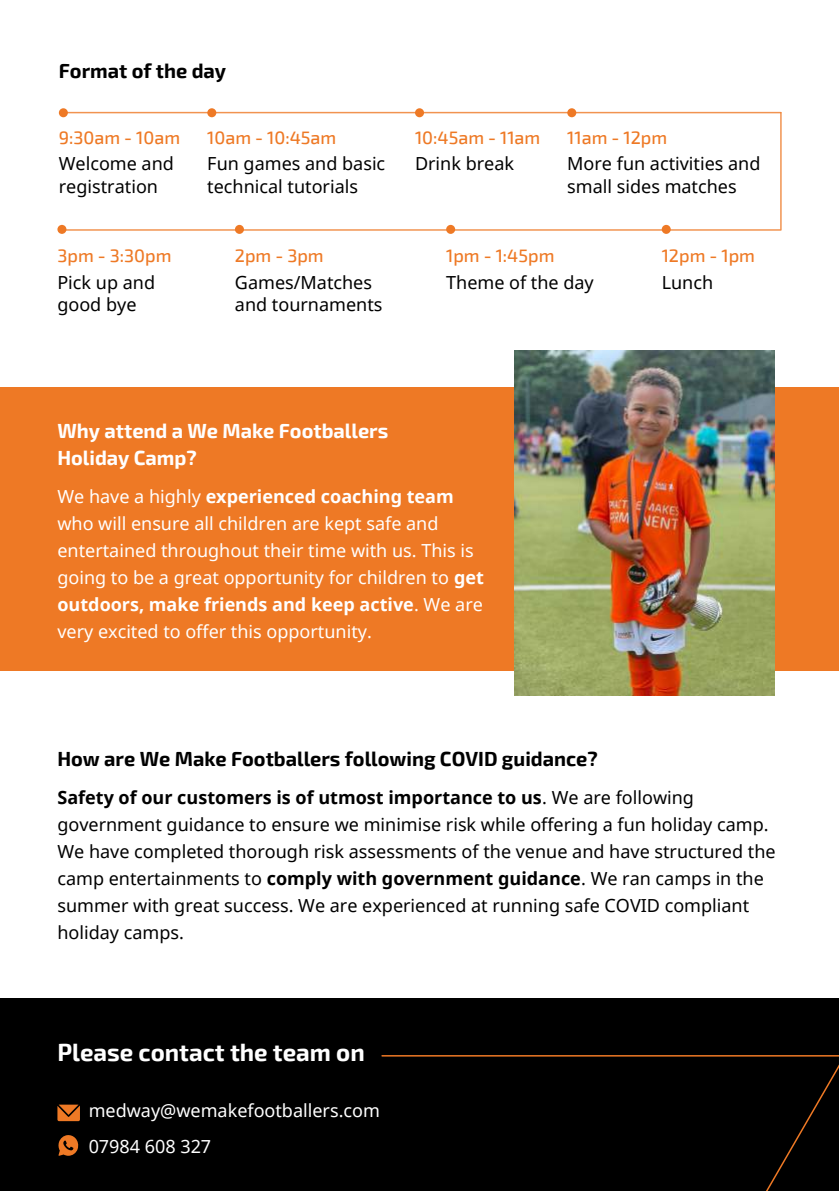
<style>
.page{position:relative;width:839px;height:1191px;background:#fff}
.page>*{position:absolute;margin:0;border:0;box-sizing:border-box;transform-origin:0 0}
.t1{font:700 24px "Exo 2";color:#fff}
.t2{font:700 20px "Exo 2";color:#000}
.t3{font:700 20px/27px "Exo 2";color:#fff}
.t4{font:18px/27px "Noto Sans";color:#000}
.t5{font:18px/27px "Noto Sans";color:#fff}
.t6{font:500 18px "Exo 2";color:#ee7925}
.s1{font-weight:700}
</style>
<div class="page">
<div style="left:0;top:387px;width:838px;height:284px;background:#ee7925"></div>
<div style="left:0;top:998px;width:838px;height:193px;background:#000"></div>
<svg style="left:766px;top:1066px;width:72px;height:125px"></svg>
<svg style="left:57px;top:1105px;width:23px;height:16px"></svg>
<svg style="left:58px;top:1135px;width:21px;height:21px"></svg>
<hr style="left:780px;top:113px;width:1px;height:117px;background:#ee7925">
<div style="left:59px;top:108px;width:9px;height:9px;background:#ee7925;border-radius:50%"></div>
<div style="left:207px;top:108px;width:9px;height:9px;background:#ee7925;border-radius:50%"></div>
<div style="left:415px;top:108px;width:9px;height:9px;background:#ee7925;border-radius:50%"></div>
<div style="left:567px;top:108px;width:9px;height:9px;background:#ee7925;border-radius:50%"></div>
<div style="left:661px;top:225px;width:9px;height:9px;background:#ee7925;border-radius:50%"></div>
<div style="left:446px;top:225px;width:9px;height:9px;background:#ee7925;border-radius:50%"></div>
<div style="left:235px;top:225px;width:9px;height:9px;background:#ee7925;border-radius:50%"></div>
<div style="left:57px;top:225px;width:9px;height:9px;background:#ee7925;border-radius:50%"></div>
<hr style="left:63px;top:112px;width:717px;height:1px;background:#ee7925">
<hr style="left:62px;top:229px;width:718px;height:2px;background:#ee7925">
<hr style="left:382px;top:1055px;width:456px;height:2px;background:#ee7925">
<img style="left:514px;top:351px;width:260px;height:345px">
<p class="t2" style="left:59px;top:58px;width:169px">Format of the day</p>
<p class="t6" style="left:59px;top:126px;width:123px">9:30am - 10am</p>
<p class="t6" style="left:207px;top:126px;width:130px">10am - 10:45am</p>
<p class="t6" style="left:415px;top:126px;width:127px">10:45am - 11am</p>
<p class="t6" style="left:567px;top:126px;width:101px">11am - 12pm</p>
<p class="t4" style="left:59px;top:152px;width:117px;line-height:22.6px">Welcome and registration</p>
<p class="t4" style="left:207px;top:152px;width:179px;line-height:22.6px">Fun games and basic technical tutorials</p>
<p class="t4" style="left:415px;top:150px;width:101px">Drink break</p>
<p class="t4" style="left:567px;top:152px;width:195px;line-height:22.6px">More fun activities and small sides matches</p>
<p class="t6" style="left:57px;top:244px;width:115px">3pm - 3:30pm</p>
<p class="t6" style="left:235px;top:244px;width:90px">2pm - 3pm</p>
<p class="t6" style="left:446px;top:244px;width:110px">1pm - 1:45pm</p>
<p class="t6" style="left:661px;top:244px;width:95px">12pm - 1pm</p>
<p class="t4" style="left:57px;top:270px;width:99px;line-height:22.6px">Pick up and good bye</p>
<p class="t4" style="left:235px;top:268px;width:139px">Games/Matches</p>
<p class="t4" style="left:446px;top:268px;width:149px">Theme of the day</p>
<p class="t4" style="left:661px;top:268px;width:53px">Lunch</p>
<p class="t4" style="left:235px;top:291px;width:149px">and tournaments</p>
<p class="t3" style="left:57px;top:416px;width:332px">Why attend a We Make Footballers<br>Holiday Camp?</p>
<p class="t5" style="left:57px;top:483px;width:428px">We have a highly <span class="s1">experienced coaching team </span>who will ensure all children are kept safe and entertained throughout their time with us. This is going to be a great opportunity for children to <span class="s1">get outdoors, make friends and keep active</span>. We are very excited to offer this opportunity.</p>
<p class="t2" style="left:57px;top:746px;width:542px">How are We Make Footballers following COVID guidance?</p>
<p class="t4" style="left:57px;top:783px;width:719px"><span class="s1">Safety of our customers is of utmost importance to us</span>. We are following government guidance to ensure we minimise risk while offering a fun holiday camp.<br>We have completed thorough risk assessments of the venue and have structured the camp entertainments to <span class="s1">comply with government guidance</span>. We ran camps in the summer with great success. We are experienced at running safe COVID compliant holiday camps.</p>
<h1 class="t1" style="left:57px;top:1037px;width:309px">Please contact the team on</h1>
<p class="t5" style="left:89px;top:1092px;width:293px;line-height:36px">medway@wemakefootballers.com<br>07984 608 327</p>
</div>
